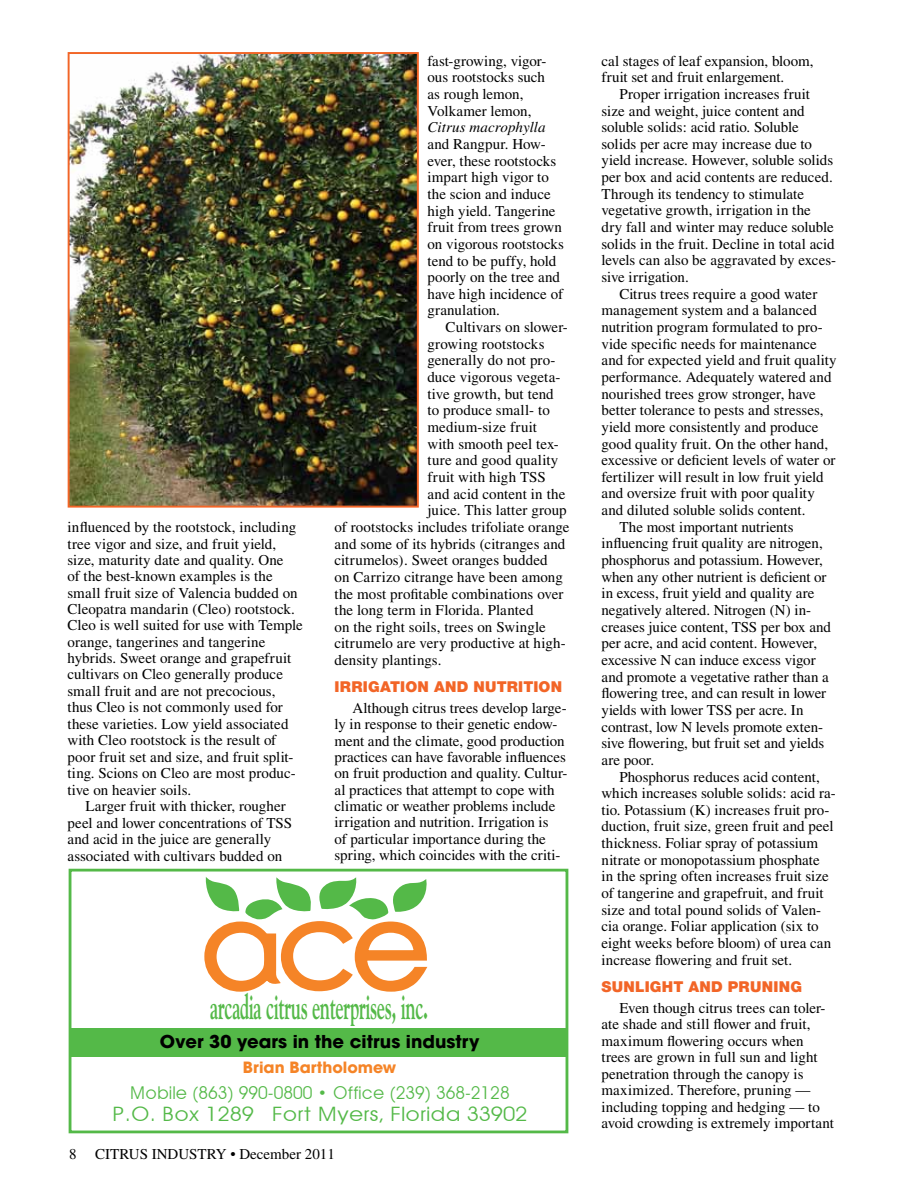
<style>
.page{position:relative;width:905px;height:1188px;background:#fff}
.page>*{position:absolute;margin:0;border:0;box-sizing:border-box;transform-origin:0 0}
.t1{font:700 35.4px "Goudy";letter-spacing:-.025em;color:#54b948;scale:.52 1}
.t2{font:19.8px "Avant Garde";letter-spacing:-.005em;color:#54b948;scale:1.11 1}
.t3{font:17.7px "Avant Garde";color:#54b948}
.t4{font:700 17.7px "Avant Garde";color:#000}
.t5{font:700 15.45px "Avant Garde";color:#f58427}
.t6{font:15px/16.4px "Times";color:#000}
.t7{font:900 15px "Helvetica Neue";letter-spacing:.02em;color:#f26527}
.t8{font:italic 15px "Times";letter-spacing:.005em;color:#000}
</style>
<div class="page">
<div style="left:69px;top:869px;width:499px;height:264px;border:3px solid #54b948"></div>
<svg style="left:204px;top:877px;width:224px;height:115px"></svg>
<div style="left:69px;top:1028px;width:498px;height:29px;background:#54b948"></div>
<img style="left:71px;top:55px;width:345px;height:450px">
<div style="left:68px;top:52px;width:351px;height:456px;border:2px solid #f26527"></div>
<p class="t6" style="left:68px;top:519px;width:237px">influenced by the rootstock, including tree vigor and size, and fruit yield, size, maturity date and quality. One<br>of the best-known examples is the small fruit size of Valencia budded on Cleopatra mandarin (Cleo) rootstock.<br>Cleo is well suited for use with Temple orange, tangerines and tangerine hybrids. Sweet orange and grapefruit cultivars on Cleo generally produce small fruit and are not precocious, thus Cleo is not commonly used for these varieties. Low yield associated with Cleo rootstock is the result of poor fruit set and size, and fruit split&shy;ting. Scions on Cleo are most produc&shy;tive on heavier soils.</p>
<p class="t6" style="left:68px;top:798px;width:226px;text-indent:18px">Larger fruit with thicker, rougher peel and lower concentrations of TSS and acid in the juice are generally associated with cultivars budded on</p>
<p class="t6" style="left:427px;top:52px;width:120px">fast-growing, vigor&shy;ous rootstocks such as rough lemon,<br>Volkamer lemon,</p>
<p class="t8" style="left:427px;top:119px;width:120px">Citrus macrophylla</p>
<p class="t6" style="left:427px;top:136px;width:138px">and Rangpur. How&shy;ever, these rootstocks impart high vigor to the scion and induce high yield. Tangerine fruit from trees grown on vigorous rootstocks tend to be puffy, hold poorly on the tree and have high incidence of granulation.</p>
<p class="t6" style="left:445px;top:319px;width:124px">Cultivars on slower-</p>
<p class="t6" style="left:427px;top:336px;width:118px">growing rootstocks</p>
<p class="t6" style="left:427px;top:352px;width:130px">generally do not pro-</p>
<p class="t6" style="left:427px;top:369px;width:134px">duce vigorous vegeta-</p>
<p class="t6" style="left:427px;top:385px;width:128px">tive growth, but tend</p>
<p class="t6" style="left:427px;top:402px;width:124px">to produce small- to</p>
<p class="t6" style="left:427px;top:419px;width:111px">medium-size fruit</p>
<p class="t6" style="left:427px;top:435px;width:133px">with smooth peel tex-</p>
<p class="t6" style="left:427px;top:452px;width:132px">ture and good quality</p>
<p class="t6" style="left:427px;top:469px;width:120px">fruit with high TSS</p>
<p class="t6" style="left:427px;top:485px;width:139px">and acid content in the</p>
<p class="t6" style="left:427px;top:502px;width:141px">juice. This latter group</p>
<p class="t6" style="left:334px;top:519px;width:236px">of rootstocks includes trifoliate orange</p>
<p class="t6" style="left:334px;top:535px;width:232px">and some of its hybrids (citranges and</p>
<p class="t6" style="left:334px;top:552px;width:215px">citrumelos). Sweet oranges budded</p>
<p class="t6" style="left:334px;top:569px;width:230px">on Carrizo citrange have been among</p>
<p class="t6" style="left:334px;top:585px;width:230px">the most profitable combinations over</p>
<p class="t6" style="left:334px;top:602px;width:200px">the long term in Florida. Planted</p>
<p class="t6" style="left:334px;top:619px;width:213px">on the right soils, trees on Swingle</p>
<p class="t6" style="left:334px;top:635px;width:233px">citrumelo are very productive at high-</p>
<p class="t6" style="left:334px;top:652px;width:108px">density plantings.</p>
<p class="t7" style="left:334px;top:678px;width:229px">IRRIGATION AND NUTRITION</p>
<p class="t6" style="left:334px;top:700px;width:234px;text-indent:18px">Although citrus trees develop large&shy;ly in response to their genetic endow&shy;ment and the climate, good production practices can have favorable influences on fruit production and quality. Cultur&shy;al practices that attempt to cope with climatic or weather problems include irrigation and nutrition. Irrigation is<br>of particular importance during the spring, which coincides with the criti-</p>
<h1 class="t1" style="left:210px;top:985px;width:421px">arcadia citrus enterprises, inc.</h1>
<p class="t5" style="left:243px;top:1058px;width:155px">Brian Bartholomew</p>
<p class="t3" style="left:129px;top:1082px;width:381px">Mobile (863) 990-0800 • Office (239) 368-2128</p>
<h2 class="t2" style="left:112px;top:1102px;width:376px">P.O. Box 1289 Fort Myers, Florida 33902</h2>
<p class="t4" style="left:160px;top:1030px;width:321px">Over 30 years in the citrus industry</p>
<p class="t6" style="left:69px;top:1146px;width:9px">8</p>
<p class="t6" style="left:95px;top:1146px;width:241px">CITRUS INDUSTRY • December 2011</p>
<p class="t6" style="left:601px;top:52px;width:213px">cal stages of leaf expansion, bloom, fruit set and fruit enlargement.</p>
<p class="t6" style="left:601px;top:85px;width:236px;text-indent:18px">Proper irrigation increases fruit size and weight, juice content and soluble solids: acid ratio. Soluble solids per acre may increase due to yield increase. However, soluble solids per box and acid contents are reduced.<br>Through its tendency to stimulate vegetative growth, irrigation in the<br>dry fall and winter may reduce soluble solids in the fruit. Decline in total acid levels can also be aggravated by exces&shy;sive irrigation.</p>
<p class="t6" style="left:619px;top:285px;width:199px">Citrus trees require a good water</p>
<p class="t6" style="left:601px;top:302px;width:217px">management system and a balanced</p>
<p class="t6" style="left:601px;top:319px;width:223px">nutrition program formulated to pro-</p>
<p class="t6" style="left:601px;top:335px;width:217px">vide specific needs for maintenance</p>
<p class="t6" style="left:601px;top:352px;width:237px">and for expected yield and fruit quality</p>
<p class="t6" style="left:601px;top:369px;width:231px">performance. Adequately watered and</p>
<p class="t6" style="left:601px;top:385px;width:216px">nourished trees grow stronger, have</p>
<p class="t6" style="left:601px;top:402px;width:224px">better tolerance to pests and stresses,</p>
<p class="t6" style="left:601px;top:419px;width:218px">yield more consistently and produce</p>
<p class="t6" style="left:601px;top:435px;width:228px">good quality fruit. On the other hand,</p>
<p class="t6" style="left:601px;top:452px;width:235px">excessive or deficient levels of water or</p>
<p class="t6" style="left:601px;top:469px;width:224px">fertilizer will result in low fruit yield</p>
<p class="t6" style="left:601px;top:485px;width:215px">and oversize fruit with poor quality</p>
<p class="t6" style="left:601px;top:502px;width:205px">and diluted soluble solids content.</p>
<p class="t6" style="left:619px;top:519px;width:176px">The most important nutrients</p>
<p class="t6" style="left:601px;top:535px;width:223px">influencing fruit quality are nitrogen,</p>
<p class="t6" style="left:601px;top:552px;width:223px">phosphorus and potassium. However,</p>
<p class="t6" style="left:601px;top:568px;width:226px">when any other nutrient is deficient or</p>
<p class="t6" style="left:601px;top:585px;width:214px">in excess, fruit yield and quality are</p>
<p class="t6" style="left:601px;top:602px;width:211px">negatively altered. Nitrogen (N) in-</p>
<p class="t6" style="left:601px;top:618px;width:231px">creases juice content, TSS per box and</p>
<p class="t6" style="left:601px;top:635px;width:217px">per acre, and acid content. However,</p>
<p class="t6" style="left:601px;top:652px;width:216px">excessive N can induce excess vigor</p>
<p class="t6" style="left:601px;top:668px;width:229px">and promote a vegetative rather than a</p>
<p class="t6" style="left:601px;top:685px;width:226px">flowering tree, and can result in lower</p>
<p class="t6" style="left:601px;top:702px;width:203px">yields with lower TSS per acre. In</p>
<p class="t6" style="left:601px;top:718px;width:223px">contrast, low N levels promote exten-</p>
<p class="t6" style="left:601px;top:735px;width:224px">sive flowering, but fruit set and yields</p>
<p class="t6" style="left:601px;top:752px;width:54px">are poor.</p>
<p class="t6" style="left:619px;top:768px;width:202px">Phosphorus reduces acid content,</p>
<p class="t6" style="left:601px;top:785px;width:236px">which increases soluble solids: acid ra-</p>
<p class="t6" style="left:601px;top:802px;width:229px">tio. Potassium (K) increases fruit pro-</p>
<p class="t6" style="left:601px;top:818px;width:233px">duction, fruit size, green fruit and peel</p>
<p class="t6" style="left:601px;top:835px;width:218px">thickness. Foliar spray of potassium</p>
<p class="t6" style="left:601px;top:852px;width:220px">nitrate or monopotassium phosphate</p>
<p class="t6" style="left:601px;top:868px;width:229px">in the spring often increases fruit size</p>
<p class="t6" style="left:601px;top:885px;width:223px">of tangerine and grapefruit, and fruit</p>
<p class="t6" style="left:601px;top:901px;width:221px">size and total pound solids of Valen-</p>
<p class="t6" style="left:601px;top:918px;width:219px">cia orange. Foliar application (six to</p>
<p class="t6" style="left:601px;top:935px;width:231px">eight weeks before bloom) of urea can</p>
<p class="t6" style="left:601px;top:951px;width:192px">increase flowering and fruit set.</p>
<p class="t7" style="left:601px;top:977px;width:202px">SUNLIGHT AND PRUNING</p>
<p class="t6" style="left:601px;top:999px;width:234px;text-indent:18px">Even though citrus trees can toler&shy;ate shade and still flower and fruit, maximum flowering occurs when trees are grown in full sun and light penetration through the canopy is maximized. Therefore, pruning — including topping and hedging — to avoid crowding is extremely important</p>
</div>
